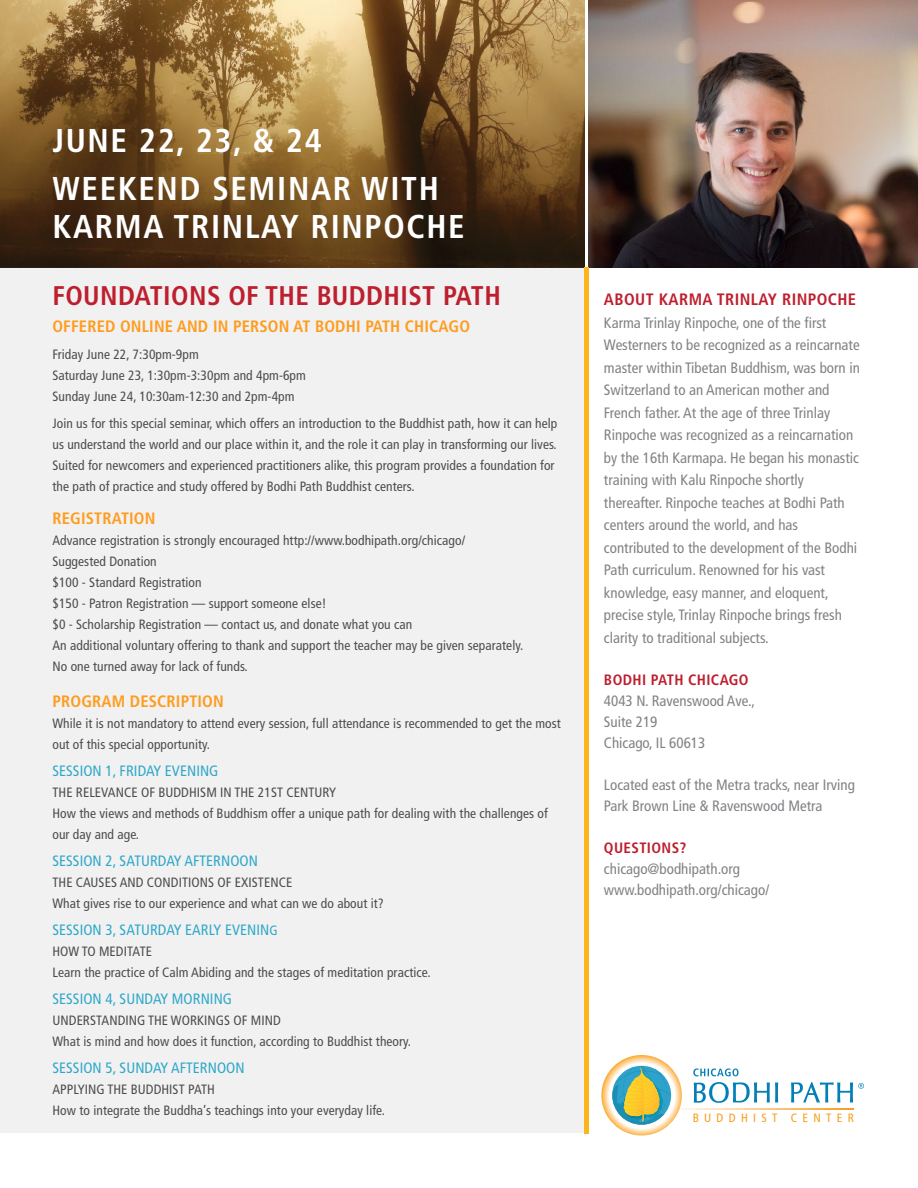
<style>
.page{position:relative;width:918px;height:1188px;background:#fff}
.page>*{position:absolute;margin:0;border:0;box-sizing:border-box;transform-origin:0 0}
.t1{font:700 condensed 33px/48px "Frutiger";letter-spacing:.05em;color:#fff}
.t2{font:700 condensed 27px "Frutiger";letter-spacing:.015em;color:#be1f2e}
.t3{font:700 condensed 16.5px "Frutiger";letter-spacing:.01em;color:#ff9c1e}
.t4{font:700 condensed 16.5px "Frutiger";letter-spacing:.025em;color:#be1f2e}
.t5{font:condensed 15px/22.5px "Frutiger";color:#808285}
.t6{font:condensed 15px "Frutiger";letter-spacing:.005em;color:#2fa8c7}
.t7{font:700 condensed 15px "Frutiger";letter-spacing:.025em;color:#be1f2e}
.t8{font:condensed 13.5px/21px "Frutiger";letter-spacing:.005em;color:rgb(5 5 4/.7)}
.t9{font:condensed 12px "Frutiger";letter-spacing:.44em;color:#f89c1c}
.s1{font-size:13.5px}
</style>
<div class="page">
<img style="left:0;top:0;width:585px;height:267px">
<div style="left:1px;top:268px;width:587px;height:865px;background:#f1f1f2"></div>
<img style="left:589px;top:0;width:329px;height:267px">
<hr style="left:585px;top:267px;width:4px;height:866px;background:#fcb61d">
<svg style="left:601px;top:1055px;width:263px;height:81px"></svg>
<h1 class="t1" style="left:52px;top:117px;width:388px">JUNE 22, 23, &amp; 24<br>WEEKEND SEMINAR WITH</h1>
<h1 class="t1" style="left:52px;top:202px;width:414px">KARMA TRINLAY RINPOCHE</h1>
<h2 class="t2" style="left:52px;top:280px;width:450px">FOUNDATIONS OF THE BUDDHIST PATH</h2>
<p class="t3" style="left:52px;top:317px;width:419px">OFFERED ONLINE AND IN PERSON AT BODHI PATH CHICAGO</p>
<p class="t8" style="left:52px;top:344px;width:255px">Friday June 22, 7:30pm-9pm<br>Saturday June 23, 1:30pm-3:30pm and 4pm-6pm<br>Sunday June 24, 10:30am-12:30 and 2pm-4pm</p>
<p class="t8" style="left:52px;top:413px;width:507px">Join us for this special seminar, which offers an introduction to the Buddhist path, how it can help us understand the world and our place within it, and the role it can play in transforming our lives.<br>Suited for newcomers and experienced practitioners alike, this program provides a foundation for the path of practice and study offered by Bodhi Path Buddhist centers.</p>
<p class="t3" style="left:52px;top:509px;width:104px">REGISTRATION</p>
<p class="t8" style="left:52px;top:530px;width:472px">Advance registration is strongly encouraged http://www.bodhipath.org/chicago/<br>Suggested Donation<br>$100 - Standard Registration<br>$150 - Patron Registration — support someone else!<br>$0 - Scholarship Registration — contact us, and donate what you can<br>An additional voluntary offering to thank and support the teacher may be given separately.<br>No one turned away for lack of funds.</p>
<p class="t3" style="left:52px;top:692px;width:173px">PROGRAM DESCRIPTION</p>
<p class="t8" style="left:52px;top:713px;width:510px">While it is not mandatory to attend every session, full attendance is recommended to get the most out of this special opportunity.</p>
<p class="t6" style="left:52px;top:762px;width:168px">SESSION 1, FRIDAY EVENING</p>
<p class="t8" style="left:52px;top:782px;width:497px">THE RELEVANCE OF BUDDHISM IN THE 21ST CENTURY<br>How the views and methods of Buddhism offer a unique path for dealing with the challenges of our day and age.</p>
<p class="t6" style="left:52px;top:852px;width:207px">SESSION 2, SATURDAY AFTERNOON</p>
<p class="t8" style="left:52px;top:872px;width:333px">THE CAUSES AND CONDITIONS OF EXISTENCE<br>What gives rise to our experience and what can we do about it?</p>
<p class="t6" style="left:52px;top:921px;width:227px">SESSION 3, SATURDAY EARLY EVENIN<span class="s1">G</span></p>
<p class="t8" style="left:52px;top:941px;width:380px">HOW TO MEDITATE<br>Learn the practice of Calm Abiding and the stages of meditation practice.</p>
<p class="t6" style="left:52px;top:990px;width:181px">SESSION 4, SUNDAY MORNING</p>
<p class="t8" style="left:52px;top:1010px;width:360px">UNDERSTANDING THE WORKINGS OF MIND<br>What is mind and how does it function, according to Buddhist theory.</p>
<p class="t6" style="left:52px;top:1059px;width:194px">SESSION 5, SUNDAY AFTERNOON</p>
<p class="t8" style="left:52px;top:1079px;width:334px">APPLYING THE BUDDHIST PATH<br>How to integrate the Buddha’s teachings into your everyday life.</p>
<p class="t4" style="left:604px;top:290px;width:254px">ABOUT KARMA TRINLAY RINPOCHE</p>
<p class="t5" style="left:604px;top:312px;width:258px">Karma Trinlay Rinpoche, one of the first Westerners to be recognized as a reincarnate master within Tibetan Buddhism, was born in Switzerland to an American mother and French father. At the age of three Trinlay Rinpoche was recognized as a reincarnation by the 16th Karmapa. He began his monastic training with Kalu Rinpoche shortly thereafter. Rinpoche teaches at Bodhi Path centers around the world, and has contributed to the development of the Bodhi Path curriculum. Renowned for his vast knowledge, easy manner, and eloquent, precise style, Trinlay Rinpoche brings fresh clarity to traditional subjects.</p>
<p class="t7" style="left:604px;top:671px;width:146px">BODHI PATH CHICAGO</p>
<p class="t5" style="left:604px;top:690px;width:153px;line-height:21px">4043 N. Ravenswood Ave.,<br>Suite 219<br>Chicago, IL 60613</p>
<p class="t5" style="left:604px;top:774px;width:252px;line-height:21px">Located east of the Metra tracks, near Irving<br>Park Brown Line &amp; Ravenswood Metra</p>
<p class="t7" style="left:604px;top:839px;width:84px">QUESTIONS?</p>
<p class="t5" style="left:604px;top:858px;width:167px;line-height:21px">chicago@bodhipath.org www.bodhipath.org/chicago/</p>
<p class="t9" style="left:693px;top:1111px;width:163px">BUDDHIST CENTER</p>
</div>
